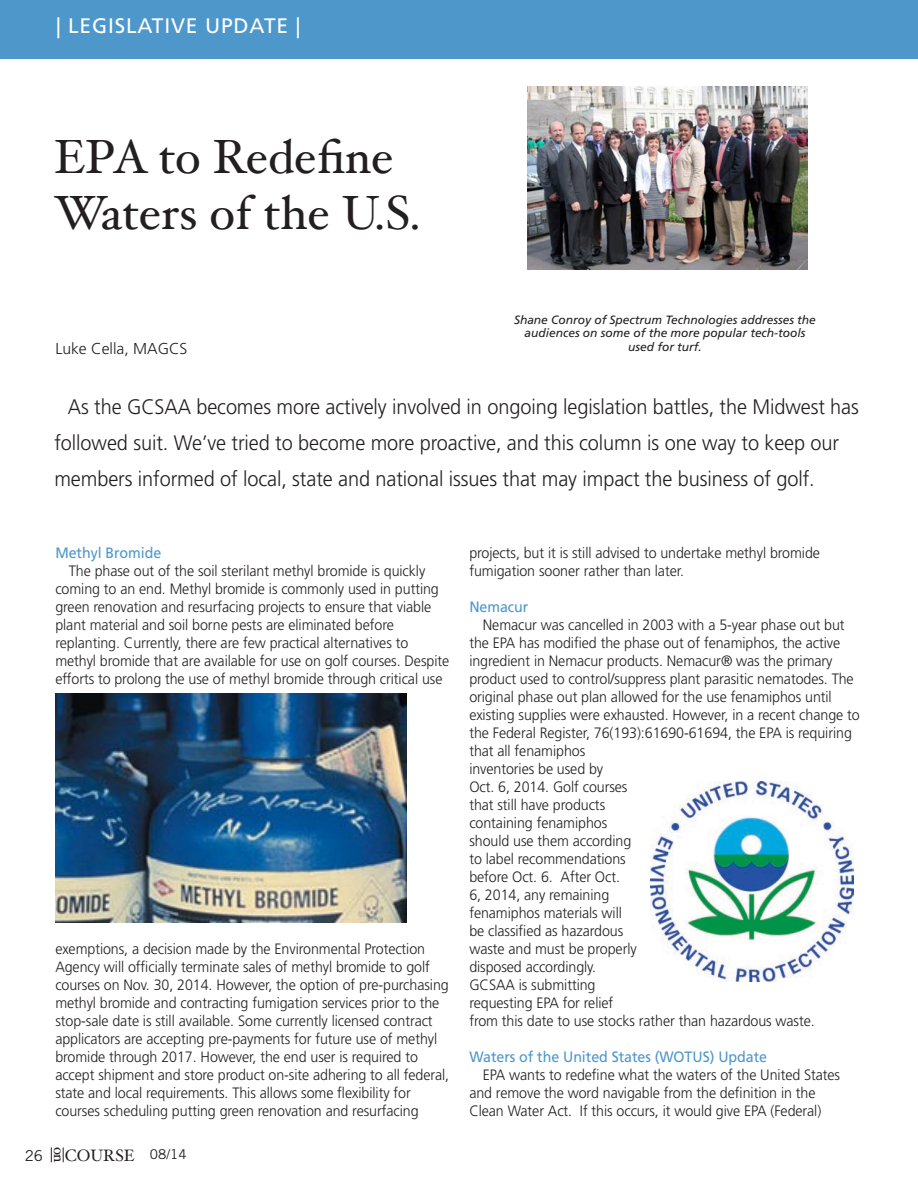
<style>
.page{position:relative;width:918px;height:1188px;background:#fff}
.page>*{position:absolute;margin:0;border:0;box-sizing:border-box;transform-origin:0 0}
.t1{font:48px/55.5px "Hoefler Text";color:#231f20}
.t2{font:300 21px/36px "Frutiger";letter-spacing:-.005em;color:#231f20;scale:.95 1}
.t3{font:21px "Frutiger";letter-spacing:.04em;color:#fff}
.t4{font:16.5px "Hoefler Text";color:#231f20}
.t5{font:300 15.75px "Frutiger";color:#231f20}
.t6{font:300 15px/18px "Frutiger";letter-spacing:-.005em;color:#231f20;scale:.95 1}
.t7{font:15px "Frutiger";letter-spacing:-.005em;color:#4d97cb;scale:.95 1}
.t8{font:15px "Trade Gothic LT Std";color:#231f20}
.t9{font:15px "Hoefler Text";color:#231f20}
.t10{font:italic 12px/13.5px "Frutiger";color:#231f20;text-align:center}
.s1{font-family:"Trade Gothic LT Std";font-size:13.5px}
</style>
<div class="page">
<svg style="left:51px;top:1148px;width:1px;height:14px"></svg>
<svg style="left:63px;top:1148px;width:1px;height:14px"></svg>
<div style="left:0;top:0;width:918px;height:59px;background:#4d97cb"></div>
<img style="left:527px;top:86px;width:280px;height:183px">
<img style="left:651px;top:781px;width:202px;height:201px">
<img style="left:55px;top:693px;width:351px;height:230px">
<h2 class="t3" style="left:56px;top:13px;width:246px">| LEGISLATIVE UPDATE |</h2>
<h1 class="t1" style="left:54px;top:129px;width:369px">EPA to Redefine<br>Waters of the U.S.</h1>
<p class="t5" style="left:55px;top:339px;width:134px">Luke Cella, MAGCS</p>
<p class="t10" style="left:514px;top:313px;width:303px">Shane Conroy of Spectrum Technologies addresses the audiences on some of the more popular tech-tools used for turf.</p>
<p class="t2" style="left:54px;top:389px;width:848px;text-indent:14px">As the GCSAA becomes more actively involved in ongoing legislation battles, the Midwest has followed suit. We’ve tried to become more proactive, and this column is one way to keep our members informed of local, state and national issues that may impact the business of golf.</p>
<p class="t7" style="left:55px;top:544px;width:113px">Methyl Bromide</p>
<p class="t6" style="left:55px;top:562px;width:416px;text-indent:13px">The phase out of the soil sterilant methyl bromide is quickly coming to an end. Methyl bromide is commonly used in putting green renovation and resurfacing projects to ensure that viable plant material and soil borne pests are eliminated before replanting. Currently, there are few practical alternatives to methyl bromide that are available for use on golf courses. Despite efforts to prolong the use of methyl bromide through critical use</p>
<p class="t6" style="left:55px;top:940px;width:416px">exemptions, a decision made by the Environmental Protection Agency will officially terminate sales of methyl bromide to golf courses on Nov. 30, 2014. However, the option of pre-purchasing methyl bromide and contracting fumigation services prior to the stop-sale date is still available. Some currently licensed contract applicators are accepting pre-payments for future use of methyl bromide through 2017. However, the end user is required to accept shipment and store product on-site adhering to all federal, state and local requirements. This allows some flexibility for courses scheduling putting green renovation and resurfacing</p>
<p class="t9" style="left:68px;top:1147px;width:18px;rotate:90deg">on</p>
<p class="t8" style="left:25px;top:1147px;width:20px">26</p>
<p class="t4" style="left:65px;top:1145px;width:124px">COURSE <span class="s1">08/14</span></p>
<p class="t6" style="left:469px;top:544px;width:371px">projects, but it is still advised to undertake methyl bromide fumigation sooner rather than later.</p>
<p class="t7" style="left:469px;top:598px;width:64px">Nemacur</p>
<p class="t6" style="left:469px;top:616px;width:412px;text-indent:13px">Nemacur was cancelled in 2003 with a 5-year phase out but the EPA has modified the phase out of fenamiphos, the active ingredient in Nemacur products. Nemacur® was the primary product used to control/suppress plant parasitic nematodes. The original phase out plan allowed for the use fenamiphos until existing supplies were exhausted. However, in a recent change to the Federal Register, 76(193):61690-61694, the EPA is requiring that all fenamiphos<br>inventories be used by<br>Oct. 6, 2014. Golf courses<br>that still have products<br>containing fenamiphos<br>should use them according<br>to label recommendations<br>before Oct. 6. After Oct.<br>6, 2014, any remaining<br>fenamiphos materials will<br>be classified as hazardous<br>waste and must be properly<br>disposed accordingly.<br>GCSAA is submitting<br>requesting EPA for relief<br>from this date to use stocks rather than hazardous waste.</p>
<p class="t7" style="left:469px;top:1048px;width:315px">Waters of the United States (WOTUS) Update</p>
<p class="t6" style="left:469px;top:1066px;width:392px;text-indent:13px">EPA wants to redefine what the waters of the United States and remove the word navigable from the definition in the<br>Clean Water Act. If this occurs, it would give EPA (Federal)</p>
</div>
